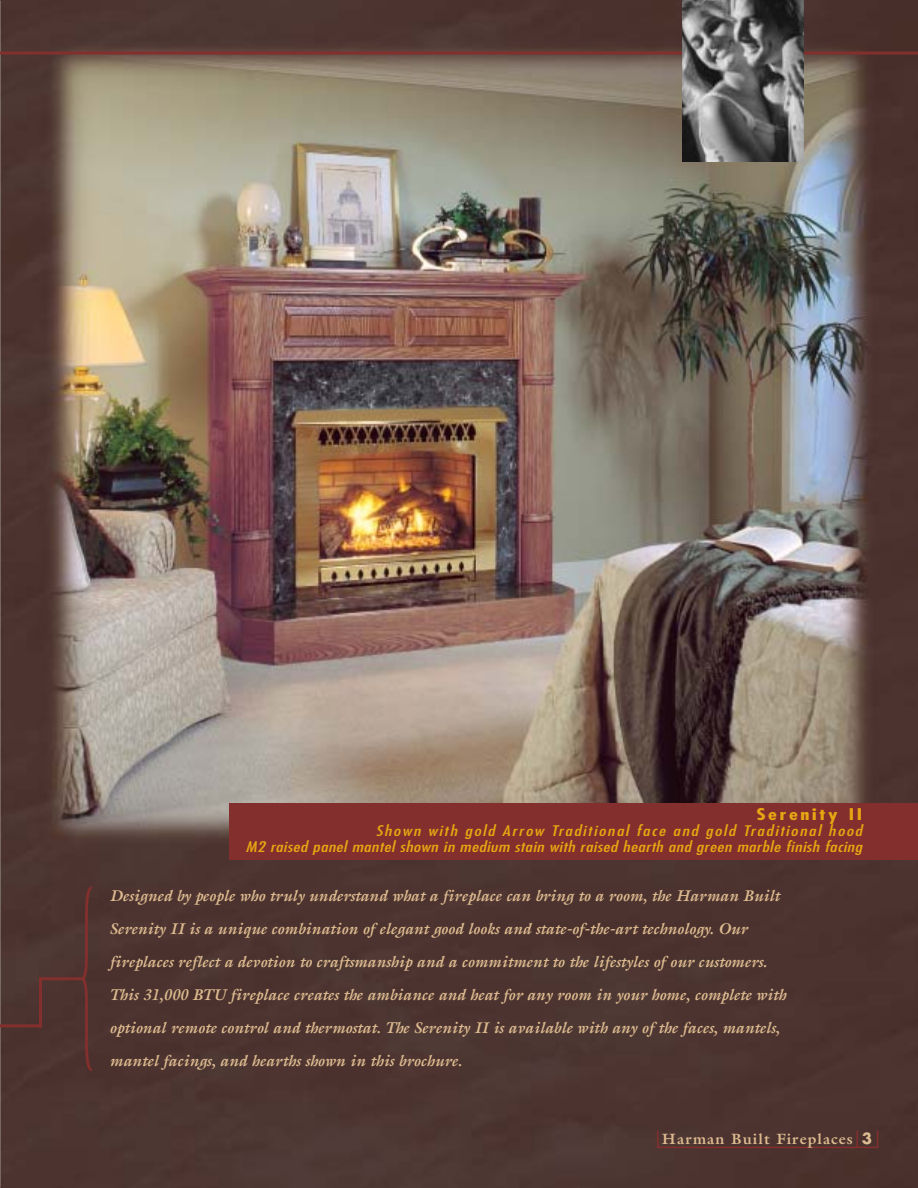
<style>
.page{position:relative;width:918px;height:1188px;background:#fff}
.page>*{position:absolute;margin:0;border:0;box-sizing:border-box;transform-origin:0 0}
.t1{font:217.5px "University Roman";color:#822f2e;scale:.25 1}
.t2{font:italic 700 15.75px/33px "Galliard";color:#ddbb90}
.t3{font:700 condensed 15.75px "Futura";letter-spacing:.12em;color:#e7a612;scale:1.35 1}
.t4{font:700 15px "Galliard";letter-spacing:.07em;color:#ddbb90}
.t5{font:italic condensed 14.25px/15.8px "Futura";letter-spacing:.02em;color:#e7a612;text-align:right;scale:1.35 1}
.s1{font-family:"Futura"}
</style>
<div class="page">
<img style="left:0;top:0;width:918px;height:1188px">
<hr style="left:658px;top:1147px;width:220px;height:1px;background:#822f2e">
<svg style="left:657px;top:1131px;width:2px;height:17px"></svg>
<svg style="left:856px;top:1131px;width:2px;height:16px"></svg>
<svg style="left:877px;top:1131px;width:1px;height:16px"></svg>
<div style="left:230px;top:803px;width:688px;height:57px;background:#822f2e"></div>
<hr style="left:39px;top:977px;width:46px;height:3px;background:#822f2e">
<hr style="left:39px;top:978px;width:3px;height:50px;background:#822f2e">
<hr style="left:0;top:52px;width:918px;height:3px;background:#822f2e">
<img style="left:682px;top:0;width:121px;height:162px">
<hr style="left:0;top:1024px;width:41px;height:3px;background:#822f2e">
<h1 class="t1" style="left:79px;top:879px;width:78px">{</h1>
<p class="t3" style="left:756px;top:807px;width:80px">Serenity II</p>
<p class="t5" style="left:246px;top:824px;width:458px">Shown with gold Arrow Traditional face and gold Traditional hood<br>M2 raised panel mantel shown in medium stain with raised hearth and green marble finish facing</p>
<p class="t2" style="left:110px;top:880px;width:678px">Designed by people who truly understand what a fireplace can bring to a room, the Harman Built Serenity II is a unique combination of elegant good looks and state-of-the-art technology. Our fireplaces reflect a devotion to craftsmanship and a commitment to the lifestyles of our customers.<br>This 31,000 BTU fireplace creates the ambiance and heat for any room in your home, complete with optional remote control and thermostat. The Serenity II is available with any of the faces, mantels, mantel facings, and hearths shown in this brochure.</p>
<p class="t4" style="left:662px;top:1133px;width:212px">Harman Built Fireplaces <span class="s1">3</span></p>
</div>
